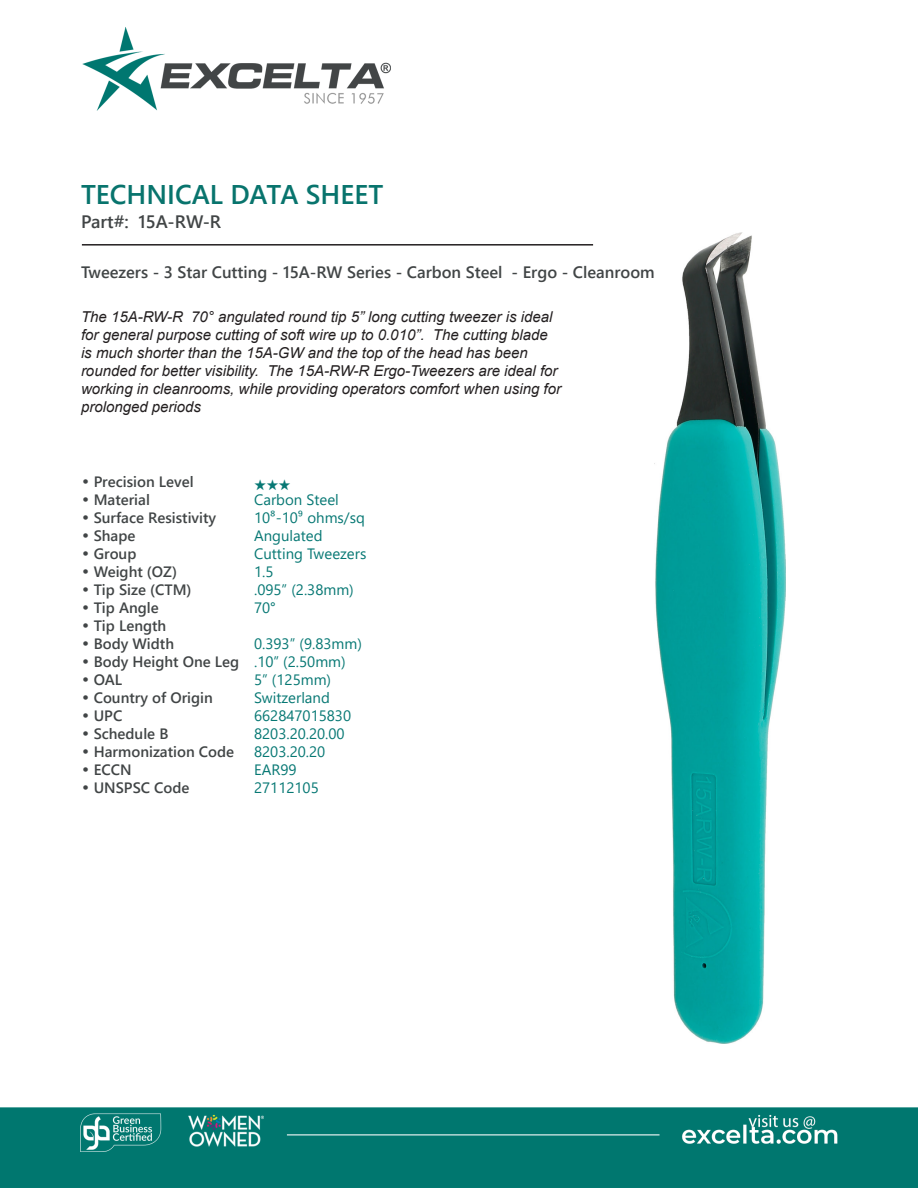
<style>
.page{position:relative;width:918px;height:1188px;background:#fff}
.page>*{position:absolute;margin:0;border:0;box-sizing:border-box;transform-origin:0 0}
.t1{font:700 27px "Yu Gothic UI";color:#08746d}
.t2{font:700 18px "Yu Gothic UI";color:#414546}
.t3{font:700 16.5px "Yu Gothic UI";color:#414546}
.t4{font:italic 15px/18px "Arial";color:#231f20}
.CT_s_CTM{font:700 15px "Yu Gothic UI";color:#414546}
.CT_s_CTM-2{font:15px "Yu Gothic UI";color:#077874}
.CT_s_CTM-3{font:15px "Zapf Ding Bats";color:#077874}
.s1{font-family:"Century Gothic";font-weight:400}
</style>
<div class="page">
<img style="left:0;top:27px;width:918px;height:1161px">
<img style="left:655px;top:232px;width:130px;height:812px">
<hr style="left:82px;top:244px;width:511px;height:2px;background:#231f20">
<p class="t1" style="left:81px;top:178px;width:304px">TECHNICAL DATA SHEET</p>
<p class="t2" style="left:81px;top:212px;width:142px">Part#: 15A-RW-R</p>
<p class="t3" style="left:81px;top:262px;width:575px">Tweezers - 3 Star Cutting - 15A-RW Series - Carbon Steel - Ergo - Cleanroom</p>
<p class="t4" style="left:81px;top:308px;width:482px">The 15A-RW-R 70° angulated round tip 5” long cutting tweezer is ideal for general purpose cutting of soft wire up to 0.010”. The cutting blade is much shorter than the 15A-GW and the top of the head has been rounded for better visibility. The 15A-RW-R Ergo-Tweezers are ideal for working in cleanrooms, while providing operators comfort when using for prolonged periods</p>
<p class="CT_s_CTM" style="left:81px;top:473px;width:114px"><span class="s1">•</span> Precision Level</p>
<p class="CT_s_CTM-3" style="left:254px;top:476px;width:38px">★★★</p>
<p class="CT_s_CTM" style="left:81px;top:491px;width:70px"><span class="s1">•</span> Material</p>
<p class="CT_s_CTM-2" style="left:254px;top:485px;width:86px">Carbon Steel</p>
<p class="CT_s_CTM" style="left:81px;top:509px;width:137px"><span class="s1">•</span> Surface Resistivity</p>
<p class="CT_s_CTM-2" style="left:254px;top:503px;width:112px">10⁸-10⁹ ohms/sq</p>
<p class="CT_s_CTM" style="left:81px;top:527px;width:56px"><span class="s1">•</span> Shape</p>
<p class="CT_s_CTM-2" style="left:254px;top:521px;width:70px">Angulated</p>
<p class="CT_s_CTM" style="left:81px;top:545px;width:57px"><span class="s1">•</span> Group</p>
<p class="CT_s_CTM-2" style="left:254px;top:539px;width:114px">Cutting Tweezers</p>
<p class="CT_s_CTM" style="left:81px;top:563px;width:98px"><span class="s1">•</span> Weight (OZ)</p>
<p class="CT_s_CTM-2" style="left:254px;top:557px;width:21px">1.5</p>
<p class="CT_s_CTM" style="left:81px;top:581px;width:112px"><span class="s1">•</span> Tip Size (CTM)</p>
<p class="CT_s_CTM-2" style="left:254px;top:575px;width:101px">.095” (2.38mm)</p>
<p class="CT_s_CTM" style="left:81px;top:599px;width:79px"><span class="s1">•</span> Tip Angle</p>
<p class="CT_s_CTM-2" style="left:254px;top:593px;width:23px">70°</p>
<p class="CT_s_CTM" style="left:81px;top:617px;width:87px"><span class="s1">•</span> Tip Length</p>
<p class="CT_s_CTM" style="left:81px;top:635px;width:95px"><span class="s1">•</span> Body Width</p>
<p class="CT_s_CTM-2" style="left:254px;top:629px;width:109px">0.393” (9.83mm)</p>
<p class="CT_s_CTM" style="left:81px;top:653px;width:160px"><span class="s1">•</span> Body Height One Leg</p>
<p class="CT_s_CTM-2" style="left:254px;top:647px;width:93px">.10” (2.50mm)</p>
<p class="CT_s_CTM" style="left:81px;top:671px;width:43px"><span class="s1">•</span> OAL</p>
<p class="CT_s_CTM-2" style="left:254px;top:665px;width:78px">5” (125mm)</p>
<p class="CT_s_CTM" style="left:81px;top:689px;width:133px"><span class="s1">•</span> Country of Origin</p>
<p class="CT_s_CTM-2" style="left:254px;top:683px;width:77px">Switzerland</p>
<p class="CT_s_CTM" style="left:81px;top:707px;width:43px"><span class="s1">•</span> UPC</p>
<p class="CT_s_CTM-2" style="left:254px;top:701px;width:99px">662847015830</p>
<p class="CT_s_CTM" style="left:81px;top:725px;width:89px"><span class="s1">•</span> Schedule B</p>
<p class="CT_s_CTM-2" style="left:254px;top:719px;width:92px">8203.20.20.00</p>
<p class="CT_s_CTM" style="left:81px;top:743px;width:155px"><span class="s1">•</span> Harmonization Code</p>
<p class="CT_s_CTM-2" style="left:254px;top:737px;width:73px">8203.20.20</p>
<p class="CT_s_CTM" style="left:81px;top:761px;width:52px"><span class="s1">•</span> ECCN</p>
<p class="CT_s_CTM-2" style="left:254px;top:755px;width:44px">EAR99</p>
<p class="CT_s_CTM" style="left:81px;top:779px;width:110px"><span class="s1">•</span> UNSPSC Code</p>
<p class="CT_s_CTM-2" style="left:254px;top:773px;width:66px">27112105</p>
</div>
